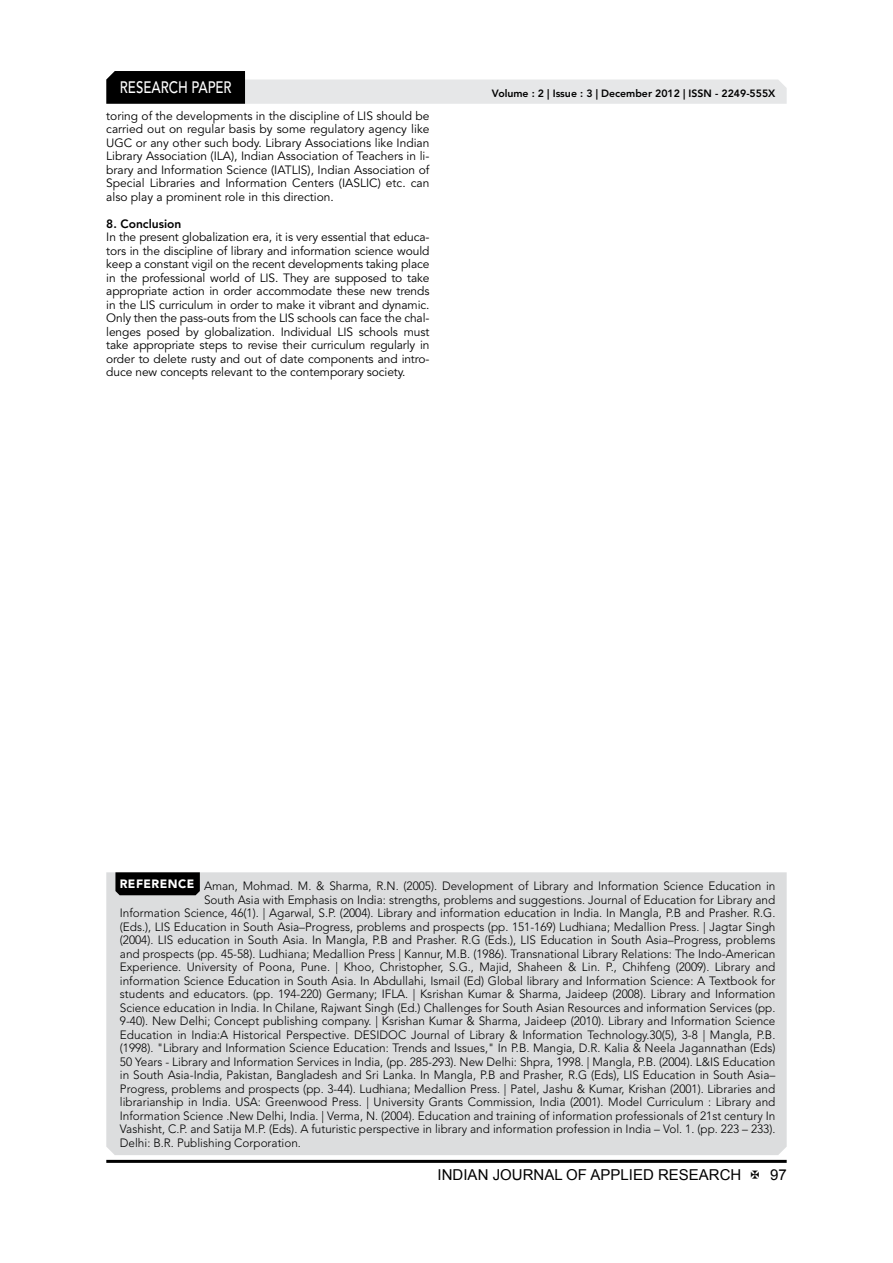
<style>
.page{position:relative;width:893px;height:1263px;background:#fff}
.page>*{position:absolute;margin:0;border:0;box-sizing:border-box;transform-origin:0 0}
.t1{font:500 16.5px "Avenir LT Std";color:#fff;scale:.8 1}
.t2{font:15px "Arial";color:#000}
.t3{font:300 12px "Avenir LT Std";color:#000}
.t4{font:12px/13.5px "Avenir LT Std";letter-spacing:-.01em;color:#000;text-align:justify}
.t5{font:800 12px "Avenir LT Std";color:#000}
.t6{font:800 10.5px "Avenir LT Std";color:#000}
</style>
<div class="page">
<hr style="left:106px;top:1160px;width:681px;height:3px;background:#000">
<svg style="left:106px;top:71px;width:681px;height:33px"></svg>
<div style="left:106px;top:872px;width:681px;height:283px;background:#dcddde"></div>
<svg style="left:115px;top:872px;width:85px;height:23px;background:#060606"></svg>
<h1 class="t1" style="left:120px;top:78px;width:139px">RESEARCH PAPER</h1>
<p class="t4" style="left:106px;top:109px;width:325px">toring of the developments in the discipline of LIS should be carried out on regular basis by some regulatory agency like UGC or any other such body. Library Associations like Indian Library Association (ILA), Indian Association of Teachers in li&shy;brary and Information Science (IATLIS), Indian Association of Special Libraries and Information Centers (IASLIC) etc. can also play a prominent role in this direction.</p>
<p class="t5" style="left:106px;top:217px;width:77px">8. Conclusion</p>
<p class="t4" style="left:106px;top:231px;width:325px">In the present globalization era, it is very essential that educa&shy;tors in the discipline of library and information science would keep a constant vigil on the recent developments taking place in the professional world of LIS. They are supposed to take appropriate action in order accommodate these new trends in the LIS curriculum in order to make it vibrant and dynamic.<br>Only then the pass-outs from the LIS schools can face the chal&shy;lenges posed by globalization. Individual LIS schools must take appropriate steps to revise their curriculum regularly in order to delete rusty and out of date components and intro&shy;duce new concepts relevant to the contemporary society.</p>
<p class="t6" style="left:492px;top:87px;width:285px">Volume : 2 | Issue : 3 | December 2012 | ISSN - 2249-555X</p>
<p class="t3" style="left:120px;top:879px;width:657px"><sup>REFERENCE</sup> Aman, Mohmad. M. &amp; Sharma, R.N. (2005). Development of Library and Information Science Education in</p>
<p class="t3" style="left:204px;top:893px;width:573px">South Asia with Emphasis on India: strengths, problems and suggestions. Journal of Education for Library and</p>
<p class="t3" style="left:120px;top:906px;width:657px">Information Science, 46(1). | Agarwal, S.P. (2004). Library and information education in India. In Mangla, P.B and Prasher. R.G.</p>
<p class="t3" style="left:120px;top:920px;width:657px">(Eds.), LIS Education in South Asia–Progress, problems and prospects (pp. 151-169) Ludhiana; Medallion Press. | Jagtar Singh</p>
<p class="t3" style="left:120px;top:933px;width:657px">(2004). LIS education in South Asia. In Mangla, P.B and Prasher. R.G (Eds.), LIS Education in South Asia–Progress, problems</p>
<p class="t3" style="left:120px;top:947px;width:657px">and prospects (pp. 45-58). Ludhiana; Medallion Press | Kannur, M.B. (1986). Transnational Library Relations: The Indo-American</p>
<p class="t3" style="left:120px;top:960px;width:657px">Experience. University of Poona, Pune. | Khoo, Christopher, S.G., Majid, Shaheen &amp; Lin. P., Chihfeng (2009). Library and</p>
<p class="t3" style="left:120px;top:974px;width:657px">information Science Education in South Asia. In Abdullahi, Ismail (Ed) Global library and Information Science: A Textbook for</p>
<p class="t3" style="left:120px;top:987px;width:657px">students and educators. (pp. 194-220) Germany; IFLA. | Ksrishan Kumar &amp; Sharma, Jaideep (2008). Library and Information</p>
<p class="t3" style="left:120px;top:1001px;width:657px">Science education in India. In Chilane, Rajwant Singh (Ed.) Challenges for South Asian Resources and information Services (pp.</p>
<p class="t3" style="left:120px;top:1014px;width:657px">9-40). New Delhi; Concept publishing company. | Ksrishan Kumar &amp; Sharma, Jaideep (2010). Library and Information Science</p>
<p class="t3" style="left:120px;top:1028px;width:657px">Education in India:A Historical Perspective. DESIDOC Journal of Library &amp; Information Technology.30(5), 3-8 | Mangla, P.B.</p>
<p class="t3" style="left:120px;top:1041px;width:657px">(1998). "Library and Information Science Education: Trends and Issues," In P.B. Mangia, D.R. Kalia &amp; Neela Jagannathan (Eds)</p>
<p class="t3" style="left:120px;top:1055px;width:657px">50 Years - Library and Information Services in India, (pp. 285-293). New Delhi: Shpra, 1998. | Mangla, P.B. (2004). L&amp;IS Education</p>
<p class="t3" style="left:120px;top:1068px;width:657px">in South Asia-India, Pakistan, Bangladesh and Sri Lanka. In Mangla, P.B and Prasher, R.G (Eds), LIS Education in South Asia–</p>
<p class="t3" style="left:120px;top:1082px;width:657px">Progress, problems and prospects (pp. 3-44). Ludhiana; Medallion Press. | Patel, Jashu &amp; Kumar, Krishan (2001). Libraries and</p>
<p class="t3" style="left:120px;top:1095px;width:657px">librarianship in India. USA: Greenwood Press. | University Grants Commission, India (2001). Model Curriculum : Library and</p>
<p class="t3" style="left:120px;top:1109px;width:657px">Information Science .New Delhi, India. | Verma, N. (2004). Education and training of information professionals of 21st century In</p>
<p class="t3" style="left:120px;top:1122px;width:657px">Vashisht, C.P. and Satija M.P. (Eds). A futuristic perspective in library and information profession in India – Vol. 1. (pp. 223 – 233).</p>
<p class="t3" style="left:120px;top:1136px;width:183px">Delhi: B.R. Publishing Corporation.</p>
<p class="t2" style="left:438px;top:1164px;width:305px">INDIAN JOURNAL OF APPLIED RESEARCH</p>
<p class="t2" style="left:770px;top:1164px;width:18px">97</p>
</div>
